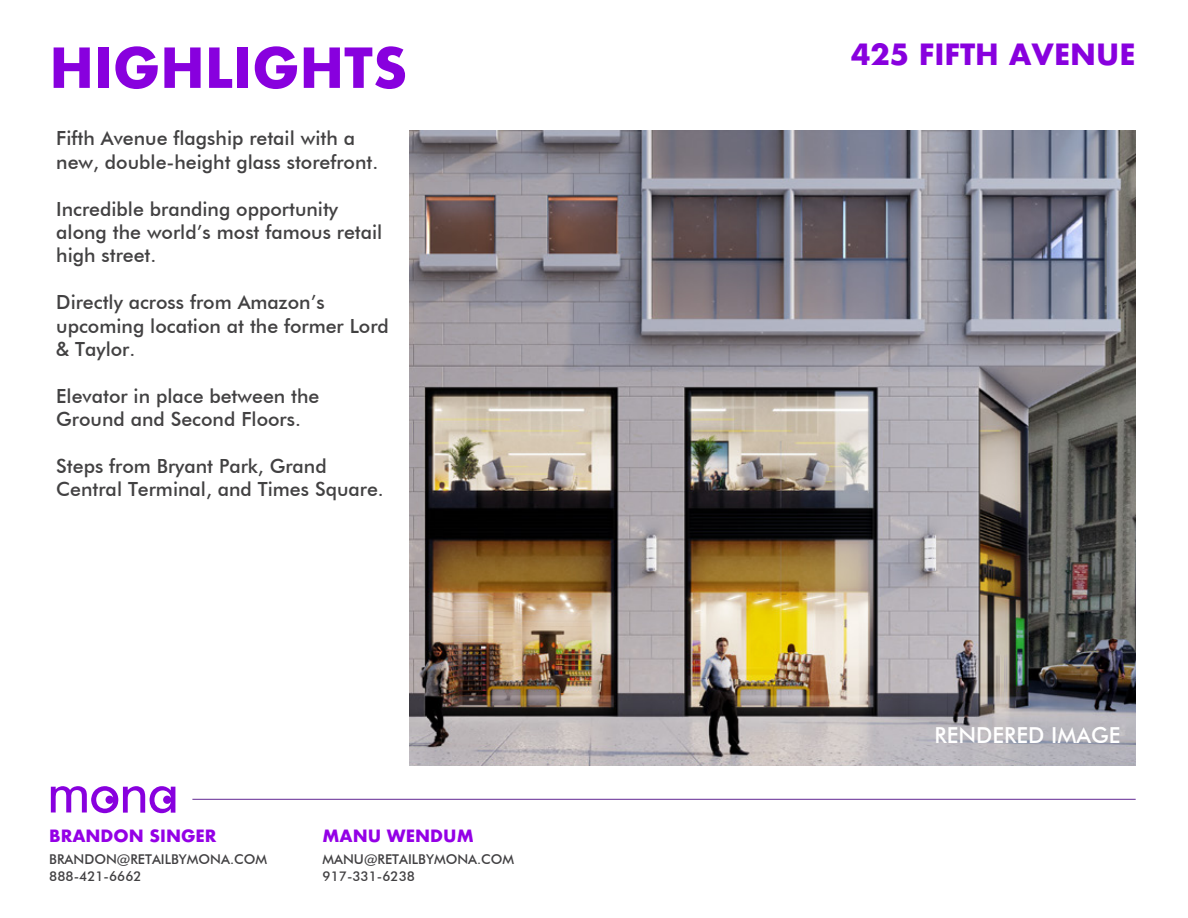
<style>
.page{position:relative;width:1188px;height:918px;background:#fff}
.page>*{position:absolute;margin:0;border:0;box-sizing:border-box;transform-origin:0 0}
.t1{font:700 53.55px "Futura";color:#8800de}
.t2{font:700 28.5px "Futura";color:#8800de}
.t3{font:500 22.05px "Futura BT";color:#fff}
.t4{font:500 19.5px/23.4px "Futura BT";color:#424142}
.t5{font:700 16.5px "Futura";color:#9400e6}
.t6{font:500 13.5px/16.2px "Futura BT";color:#414042}
</style>
<div class="page">
<svg style="left:51px;top:786px;width:124px;height:27px"></svg>
<hr style="left:192px;top:799px;width:944px;height:1px;background:#723d9e">
<img style="left:410px;top:131px;width:726px;height:634px">
<h1 class="t1" style="left:49px;top:29px;width:360px">HIGHLIGHTS</h1>
<p class="t4" style="left:56px;top:127px;width:324px">Fifth Avenue flagship retail with a new, double-height glass storefront.</p>
<p class="t4" style="left:56px;top:197px;width:328px">Incredible branding opportunity along the world’s most famous retail high street.</p>
<p class="t4" style="left:56px;top:290px;width:334px">Directly across from Amazon’s upcoming location at the former Lord &amp; Taylor.</p>
<p class="t4" style="left:56px;top:384px;width:265px">Elevator in place between the<br>Ground and Second Floors.</p>
<p class="t4" style="left:56px;top:454px;width:329px">Steps from Bryant Park, Grand<br>Central Terminal, and Times Square.</p>
<p class="t5" style="left:49px;top:824px;width:169px">BRANDON SINGER</p>
<p class="t6" style="left:49px;top:851px;width:219px">BRANDON@RETAILBYMONA.COM<br>888-421-6662</p>
<p class="t5" style="left:323px;top:824px;width:153px">MANU WENDUM</p>
<p class="t6" style="left:323px;top:851px;width:193px">MANU@RETAILBYMONA.COM<br>917-331-6238</p>
<h2 class="t2" style="left:851px;top:34px;width:286px">425 FIFTH AVENUE</h2>
<p class="t3" style="left:934px;top:722px;width:188px">RENDERED IMAGE</p>
</div>
